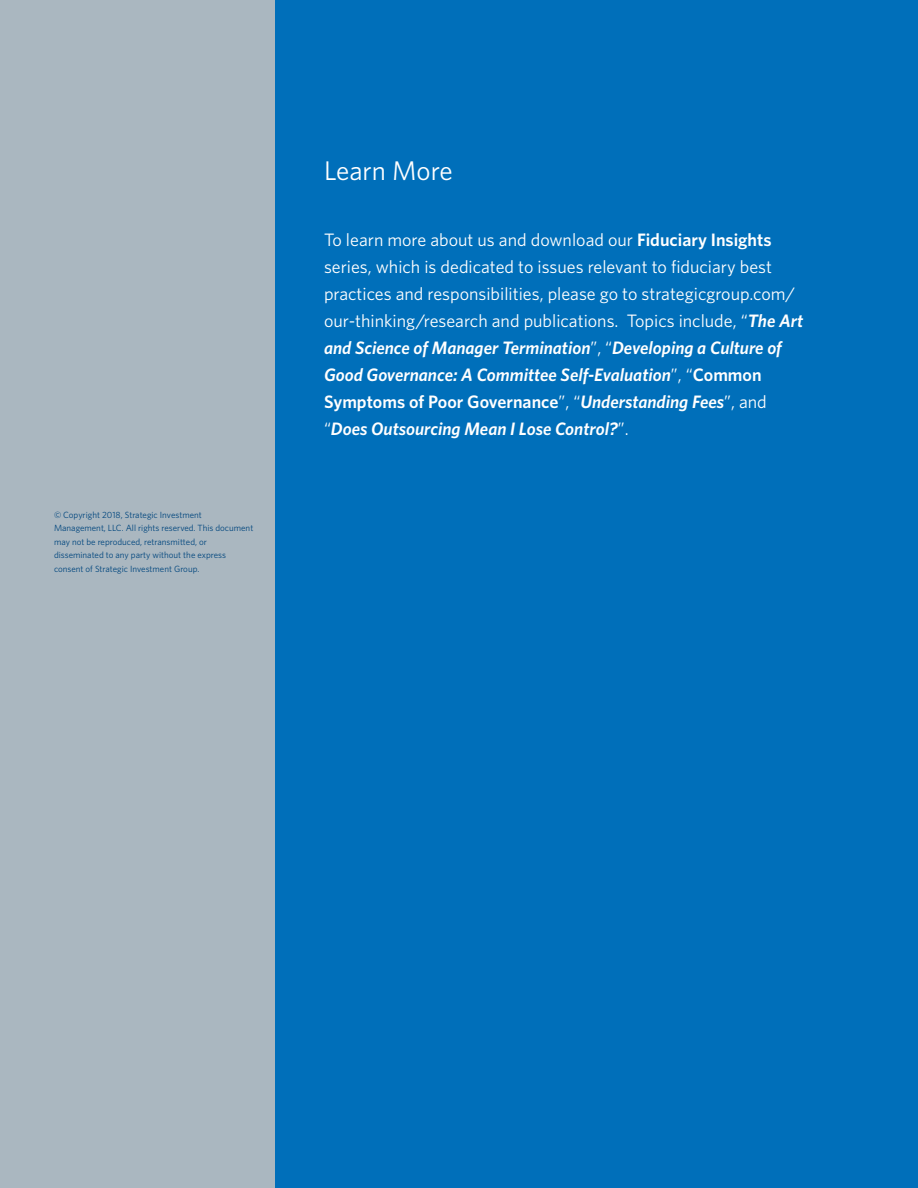
<style>
.page{position:relative;width:918px;height:1188px;background:#fff}
.page>*{position:absolute;margin:0;border:0;box-sizing:border-box;transform-origin:0 0}
.t1{font:27px "Whitney";color:#fff}
.t2{font:18px/27px "Whitney";color:#fff}
.t3{font:9px/13.5px "Whitney";color:#00467e}
.s1{font-weight:600}
.s2{font-weight:600;font-style:italic}
</style>
<div class="page">
<div style="left:0;top:0;width:276px;height:1188px;background:#aab7c0"></div>
<div style="left:276px;top:0;width:642px;height:1188px;background:#006fba"></div>
<p class="t3" style="left:54px;top:507px;width:201px">© Copyright 2018, Strategic Investment Management, LLC. All rights reserved. This document may not be reproduced, retransmitted, or disseminated to any party without the express consent of Strategic Investment Group.</p>
<h1 class="t1" style="left:324px;top:153px;width:130px">Learn More</h1>
<p class="t2" style="left:324px;top:226px;width:481px">To learn more about us and download our <span class="s1">Fiduciary Insights </span>series, which is dedicated to issues relevant to fiduciary best practices and responsibilities, please go to strategicgroup.com/ our-thinking/research and publications. Topics include, “<span class="s2">The Art and Science of Manager Termination</span>”, “<span class="s2">Developing a Culture of Good Governance: A Committee Self-Evaluation</span>”, “<span class="s1">Common Symptoms of Poor Governance</span>”, “<span class="s2">Understanding Fees</span>”, and “<span class="s2">Does Outsourcing Mean I Lose Control?</span>”.</p>
</div>
